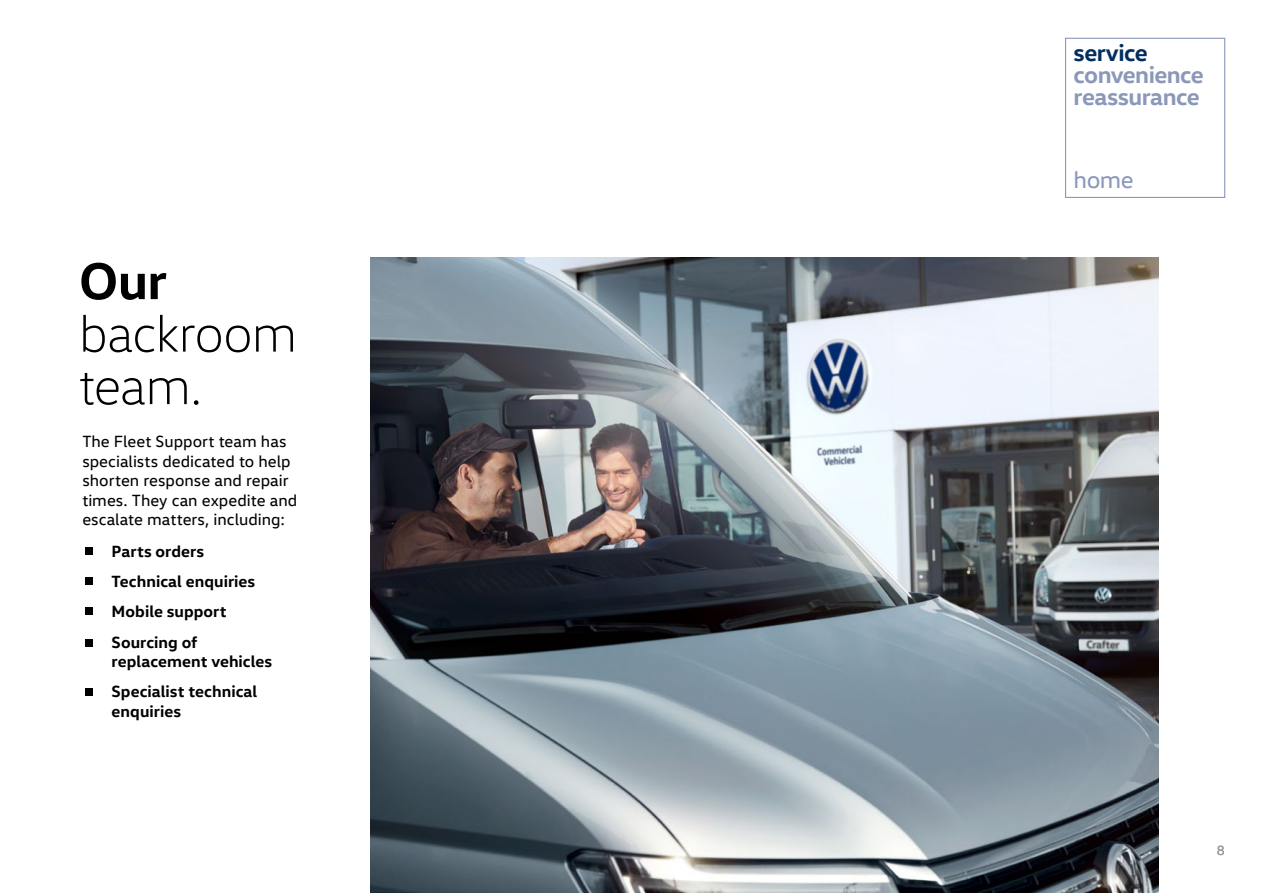
<style>
.page{position:relative;width:1263px;height:893px;background:#fff}
.page>*{position:absolute;margin:0;border:0;box-sizing:border-box;transform-origin:0 0}
.t1{font:300 52.5px/52.5px "VW Head";letter-spacing:-.02em;color:#000}
.t2{font:700 52.5px "VW Head";color:#000}
.t3{font:700 24px/21.8px "VW Head";letter-spacing:-.025em;color:#8b98ba}
.t4{font:700 24px "VW Head";letter-spacing:-.02em;color:#002e5f}
.t5{font:24px "VW Head";color:#8b98ba}
.t6{font:16.5px/19.5px "VW Head";color:#000}
.t7{font:700 16.5px/30.3px "VW Head";letter-spacing:.005em;color:#000}
.t8{font:13.5px "VW Head";color:#9c9d9d}
</style>
<div class="page">
<div style="left:86px;top:547px;width:7px;height:7px;background:#000"></div>
<div style="left:86px;top:607px;width:7px;height:7px;background:#000"></div>
<div style="left:86px;top:578px;width:7px;height:7px;background:#000"></div>
<div style="left:86px;top:639px;width:7px;height:7px;background:#000"></div>
<div style="left:86px;top:689px;width:7px;height:7px;background:#000"></div>
<img style="left:371px;top:258px;width:788px;height:635px">
<div style="left:1065px;top:38px;width:160px;height:160px;border:1px solid #8b98ba"></div>
<h1 class="t2" style="left:79px;top:247px;width:90px">Our</h1>
<h1 class="t1" style="left:79px;top:307px;width:220px">backroom team.</h1>
<p class="t6" style="left:82px;top:432px;width:216px">The Fleet Support team has specialists dedicated to help shorten response and repair times. They can expedite and escalate matters, including:</p>
<p class="t7" style="left:112px;top:535px;width:145px">Parts orders<br>Technical enquiries<br>Mobile support<br>Sourcing of</p>
<p class="t7" style="left:112px;top:645px;width:162px">replacement vehicles<br>Specialist technical</p>
<p class="t7" style="left:112px;top:695px;width:71px">enquiries</p>
<h2 class="t4" style="left:1074px;top:37px;width:75px">service</h2>
<h2 class="t3" style="left:1074px;top:63px;width:132px">convenience reassurance</h2>
<h2 class="t5" style="left:1074px;top:165px;width:61px">home</h2>
<p class="t8" style="left:1217px;top:841px;width:9px">8</p>
</div>
